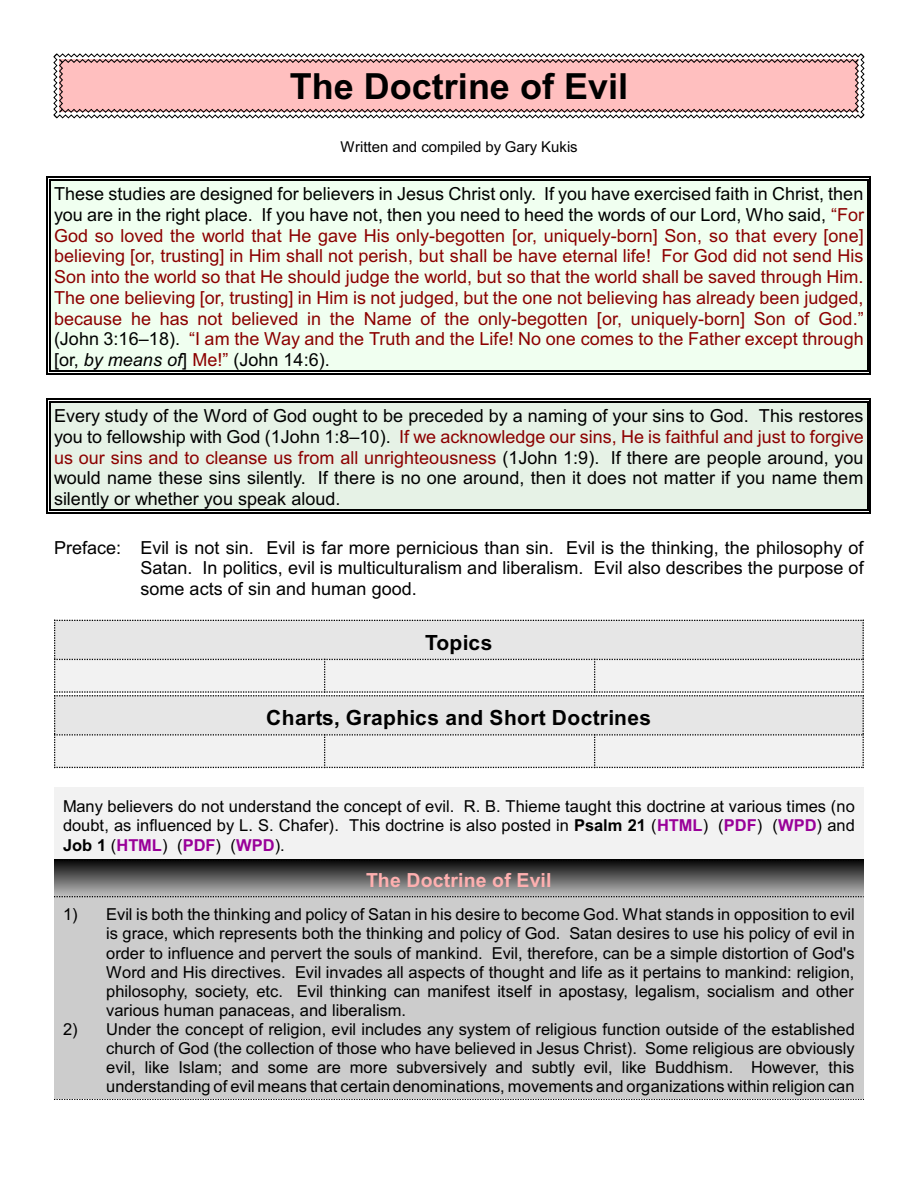
<style>
.page{position:relative;width:918px;height:1188px;background:#fff}
.page>*{position:absolute;margin:0;border:0;box-sizing:border-box;transform-origin:0 0}
.t1{font:700 36px "Arial";color:#000}
.t2{font:700 21px "Arial";letter-spacing:.015em;color:#000}
.t3{font:700 19.5px "Arial";letter-spacing:.01em;color:#ffb0b0}
.t4{font:18px/20.7px "Arial";color:#8c0000;text-align:justify}
.t5{font:18px/20.7px "Arial";color:#000;text-align:justify}
.t6{font:16.5px/19px "Arial";color:#000;text-align:justify}
.t7{font:15px "Arial";color:#000}
.s1{color:#000}
.s2{font-style:italic;color:#000}
.s3{color:#8c0000}
.s4{font-weight:700}
.s5{font-weight:700;color:#909}
</style>
<div class="page">
<svg style="left:53px;top:53px;width:812px;height:66px;background:#e7b7b7"></svg>
<svg style="left:54px;top:620px;width:810px;height:148px"></svg>
<div style="left:54px;top:787px;width:810px;height:72px;background:#f2f2f2"></div>
<img style="left:54px;top:861px;width:810px;height:35px">
<hr style="left:54px;top:859px;width:810px;height:2px;background:#010101">
<svg style="left:54px;top:1099px;width:810px;height:1px"></svg>
<div style="left:54px;top:896px;width:810px;height:203px;background:#ccc"></div>
<svg style="left:54px;top:896px;width:810px;height:1px"></svg>
<div style="left:49px;top:179px;width:819px;height:193px;background:#f0fff0"></div>
<hr style="left:49px;top:179px;width:2px;height:192px;background:#000">
<hr style="left:867px;top:179px;width:1px;height:192px;background:#000">
<hr style="left:49px;top:179px;width:819px;height:2px;background:#000">
<hr style="left:49px;top:370px;width:819px;height:2px;background:#000">
<hr style="left:47px;top:176px;width:1px;height:198px;background:#000">
<hr style="left:870px;top:176px;width:1px;height:198px;background:#000">
<hr style="left:47px;top:176px;width:824px;height:2px;background:#000">
<hr style="left:47px;top:373px;width:824px;height:1px;background:#000">
<div style="left:49px;top:401px;width:819px;height:109px;background:#e6f2e6"></div>
<hr style="left:49px;top:401px;width:2px;height:109px;background:#000">
<hr style="left:867px;top:401px;width:1px;height:109px;background:#000">
<hr style="left:49px;top:401px;width:819px;height:1px;background:#000">
<hr style="left:49px;top:509px;width:819px;height:1px;background:#000">
<hr style="left:47px;top:398px;width:1px;height:115px;background:#000">
<hr style="left:870px;top:398px;width:1px;height:115px;background:#000">
<hr style="left:47px;top:398px;width:824px;height:1px;background:#000">
<hr style="left:47px;top:512px;width:824px;height:1px;background:#000">
<h1 class="t1" style="left:290px;top:73px;width:340px">The Doctrine of Evil</h1>
<p class="t7" style="left:340px;top:142px;width:239px">Written and compiled by Gary Kukis</p>
<p class="t4" style="left:54px;top:185px;width:812px"><span class="s1">These studies are designed for believers in Jesus Christ only. If you have exercised faith in Christ, then you are in the right place. If you have not, then you need to heed the words of our Lord, Who said,</span> “For God so loved the world that He gave His only-begotten [or, uniquely-born] Son, so that every [one] believing [or, trusting] in Him shall not perish, but shall be have eternal life! For God did not send His Son into the world so that He should judge the world, but so that the world shall be saved through Him.<br>The one believing [or, trusting] in Him is not judged, but the one not believing has already been judged, because he has not believed in the Name of the only-begotten [or, uniquely-born] Son of God.” <span class="s1">(John 3:16–18).</span> “I am the Way and the Truth and the Life! No one comes to the Father except through <span class="s1">[or,</span> <span class="s2">by means of</span><span class="s1">]</span> Me!” <span class="s1">(John 14:6).</span></p>
<p class="t5" style="left:54px;top:407px;width:811px">Every study of the Word of God ought to be preceded by a naming of your sins to God. This restores you to fellowship with God (1John 1:8–10). <span class="s3">If we acknowledge our sins, He is faithful and just to forgive us our sins and to cleanse us from all unrighteousness</span> (1John 1:9). If there are people around, you would name these sins silently. If there is no one around, then it does not matter if you name them silently or whether you speak aloud.</p>
<p class="t5" style="left:140px;top:539px;width:725px;text-indent:-86px">Preface: Evil is not sin. Evil is far more pernicious than sin. Evil is the thinking, the philosophy of Satan. In politics, evil is multiculturalism and liberalism. Evil also describes the purpose of some acts of sin and human good.</p>
<p class="t2" style="left:425px;top:634px;width:69px">Topics</p>
<p class="t2" style="left:266px;top:710px;width:386px">Charts, Graphics and Short Doctrines</p>
<p class="t6" style="left:63px;top:798px;width:793px;line-height:19.6px">Many believers do not understand the concept of evil. R. B. Thieme taught this doctrine at various times (no doubt, as influenced by L. S. Chafer). This doctrine is also posted in <span class="s4">Psalm 21</span> (<span class="s5">HTML</span>) (<span class="s5">PDF</span>) (<span class="s5">WPD</span>) and <span class="s4">Job 1</span> (<span class="s5">HTML</span>) (<span class="s5">PDF</span>) (<span class="s5">WPD</span>).</p>
<p class="t3" style="left:366px;top:873px;width:187px">The Doctrine of Evil</p>
<p class="t6" style="left:106px;top:907px;width:750px;text-indent:-43px">1) Evil is both the thinking and policy of Satan in his desire to become God. What stands in opposition to evil is grace, which represents both the thinking and policy of God. Satan desires to use his policy of evil in order to influence and pervert the souls of mankind. Evil, therefore, can be a simple distortion of God's Word and His directives. Evil invades all aspects of thought and life as it pertains to mankind: religion, philosophy, society, etc. Evil thinking can manifest itself in apostasy, legalism, socialism and other various human panaceas, and liberalism.</p>
<p class="t6" style="left:106px;top:1021px;width:750px;text-indent:-43px">2) Under the concept of religion, evil includes any system of religious function outside of the established church of God (the collection of those who have believed in Jesus Christ). Some religious are obviously evil, like Islam; and some are more subversively and subtly evil, like Buddhism. However, this understanding of evil means that certain denominations, movements and organizations within religion can</p>
</div>
